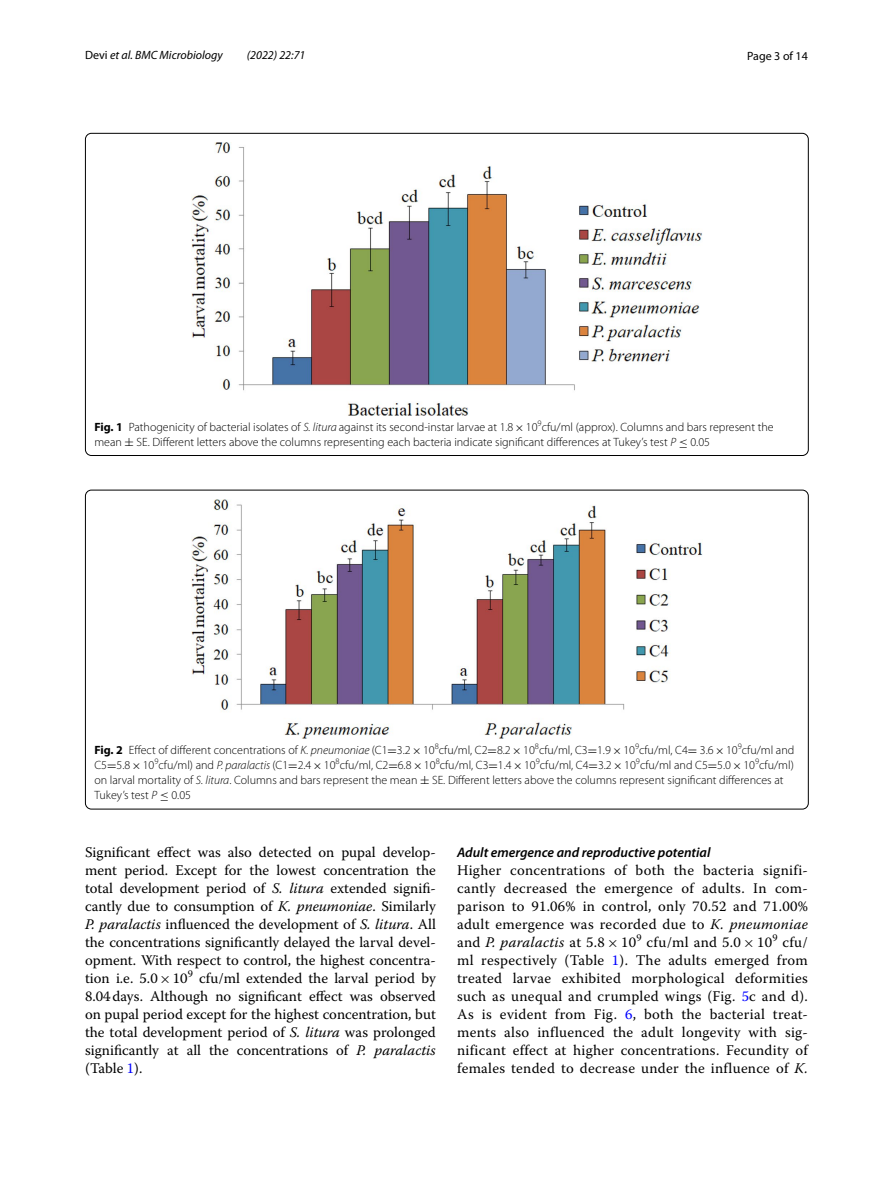
<style>
.page{position:relative;width:893px;height:1187px;background:#fff}
.page>*{position:absolute;margin:0;border:0;box-sizing:border-box;transform-origin:0 0}
.t1{font:14.7px/18px "Warnock Pro";letter-spacing:.01em;color:#000;text-align:justify}
.t2{font:italic 600 13.8px "Myriad Pro";color:#000}
.t3{font:300 12px/15px "Myriad Pro";color:#000}
.t4{font:italic 12px "Myriad Pro";color:#000}
.t5{font:12px "Myriad Pro";color:#000}
.s1{font-style:normal}
.s2{font-weight:700}
.s3{font-style:italic}
.s4{font-family:"MTSY";font-weight:400}
.s5{font-family:"MTSY"}
.s6{color:#00f}
</style>
<div class="page">
<img style="left:192px;top:142px;width:510px;height:274px">
<img style="left:192px;top:499px;width:510px;height:239px">
<p class="t4" style="left:85px;top:48px;width:139px"><span class="s1">Devi</span> et al. BMC Microbiology</p>
<p class="t4" style="left:247px;top:48px;width:60px">(2022) 22:71</p>
<p class="t5" style="left:747px;top:48px;width:62px">Page 3 of 14</p>
<p class="t3" style="left:94px;top:420px;width:681px"><span class="s2">Fig. 1</span> Pathogenicity of bacterial isolates of <span class="s3">S. litura</span> against its second-instar larvae at 1.8<span class="s4">×</span> -10<sup>9</sup>cfu/ml (approx). Columns and bars represent the mean <span class="s4">±</span> SE. Different letters above the columns representing each bacteria indicate significant differences at Tukey’s test <span class="s3">P</span> <span class="s4">≤</span> 0.05</p>
<p class="t3" style="left:94px;top:742px;width:701px"><span class="s2">Fig. 2</span> Effect of different concentrations of <span class="s3">K. pneumoniae</span> (C1<span class="s4">=</span>3.2<span class="s4">×</span> -10<sup>8</sup>cfu/ml, C2<span class="s4">=</span>8.2<span class="s4">×</span> -10<sup>8</sup>cfu/ml, C3<span class="s4">=</span>1.9<span class="s4">×</span> -10<sup>9</sup>cfu/ml, C4<span class="s4">=</span> 3.6<span class="s4">×</span> -10<sup>9</sup>cfu/ml and C5<span class="s4">=</span>5.8<span class="s4">×</span> -10<sup>9</sup>cfu/ml) and <span class="s3">P. paralactis</span> (C1<span class="s4">=</span>2.4<span class="s4">×</span> -10<sup>8</sup>cfu/ml, C2<span class="s4">=</span>6.8<span class="s4">×</span> -10<sup>8</sup>cfu/ml, C3<span class="s4">=</span>1.4<span class="s4">×</span> -10<sup>9</sup>cfu/ml, C4<span class="s4">=</span>3.2<span class="s4">×</span> -10<sup>9</sup>cfu/ml and C5<span class="s4">=</span>5.0<span class="s4">×</span> -10<sup>9</sup>cfu/ml) on larval mortality of <span class="s3">S. litura</span>. Columns and bars represent the mean <span class="s4">±</span> SE. Different letters above the columns represent significant differences at Tukey’s test <span class="s3">P</span> <span class="s4">≤</span> 0.05</p>
<p class="t1" style="left:85px;top:843px;width:352px">Significant effect was also detected on pupal develop&shy;ment period. Except for the lowest concentration the total development period of <span class="s3">S. litura</span> extended signifi&shy;cantly due to consumption of <span class="s3">K. pneumoniae</span>. Similarly <span class="s3">P. paralactis</span> influenced the development of <span class="s3">S. litura</span>. All the concentrations significantly delayed the larval devel&shy;opment. With respect to control, the highest concentra&shy;tion i.e. 5.0<span class="s5">×</span> -10<sup>9</sup> cfu/ml extended the larval period by 8.04days. Although no significant effect was observed on pupal period except for the highest concentration, but the total development period of <span class="s3">S. litura</span> was prolonged significantly at all the concentrations of <span class="s3">P. paralactis </span>(Table <span class="s6">1</span>).</p>
<p class="t2" style="left:457px;top:843px;width:255px">Adult emergence and reproductive potential</p>
<p class="t1" style="left:457px;top:860px;width:352px">Higher concentrations of both the bacteria signifi&shy;cantly decreased the emergence of adults. In com&shy;parison to 91.06% in control, only 70.52 and 71.00% adult emergence was recorded due to <span class="s3">K. pneumoniae </span>and <span class="s3">P. paralactis</span> at 5.8 <span class="s5">×</span> -10<sup>9</sup> cfu/ml and 5.0 <span class="s5">×</span> -10<sup>9</sup> cfu/ ml respectively (Table <span class="s6">1</span>). The adults emerged from treated larvae exhibited morphological deformities such as unequal and crumpled wings (Fig. <span class="s6">5</span>c and d).<br>As is evident from Fig. <span class="s6">6</span>, both the bacterial treat&shy;ments also influenced the adult longevity with sig&shy;nificant effect at higher concentrations. Fecundity of females tended to decrease under the influence of <span class="s3">K.</span></p>
</div>
